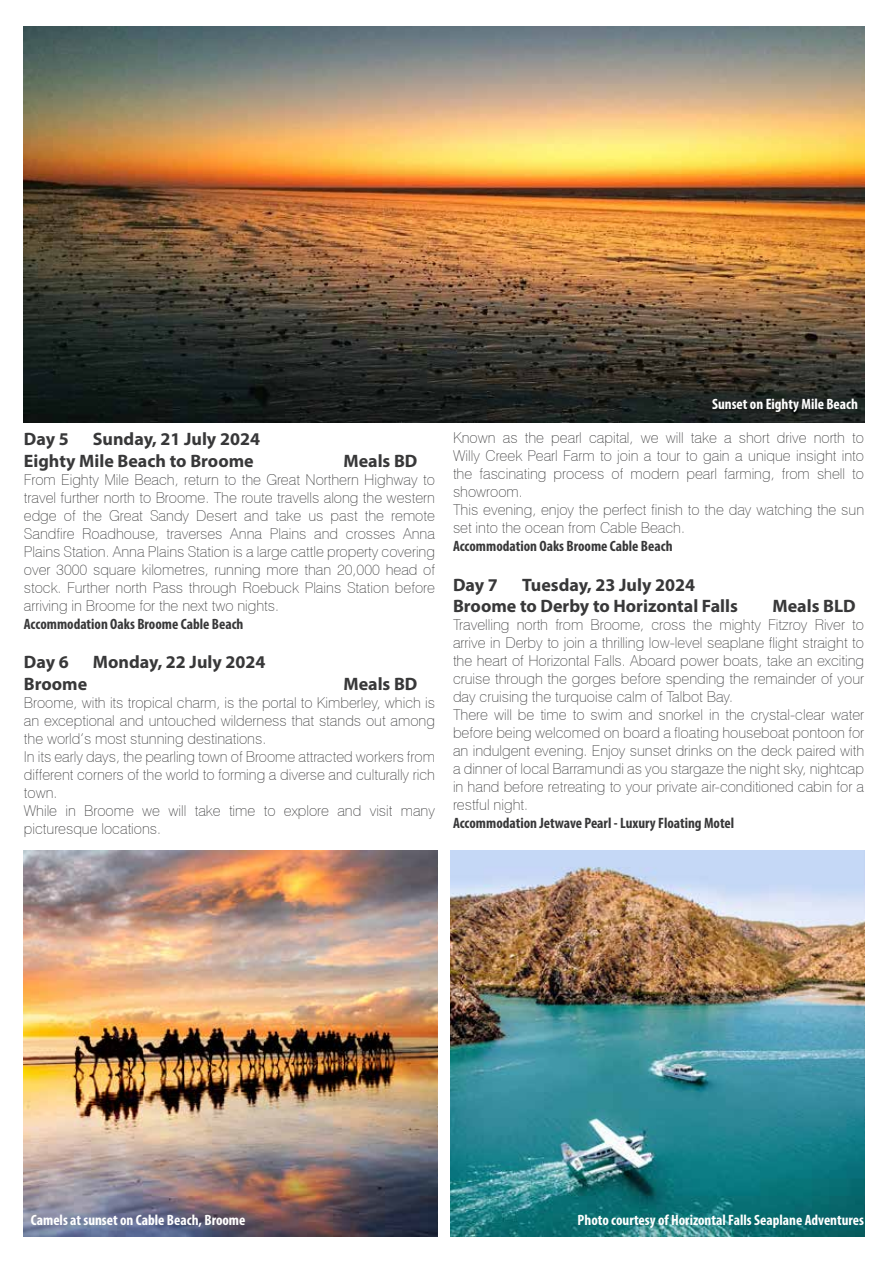
<style>
.page{position:relative;width:893px;height:1263px;background:#fff}
.page>*{position:absolute;margin:0;border:0;box-sizing:border-box;transform-origin:0 0}
.t1{font:700 18px/21.6px "Myriad Pro";color:#383839}
.t2{font:100 15px/18px "Swiss 721 BT";color:#383839}
.t3{font:700 condensed 15px "Myriad Pro";color:#383839}
.t4{font:700 condensed 15px "Myriad Pro";color:#fff}
</style>
<div class="page">
<img style="left:451px;top:850px;width:413px;height:386px">
<img style="left:24px;top:27px;width:840px;height:395px">
<img style="left:24px;top:850px;width:413px;height:386px">
<p class="t1" style="left:24px;top:428px;width:238px;text-indent:69px">Sunday, 21 July 2024<br>Eighty Mile Beach to Broome</p>
<p class="t1" style="left:24px;top:428px;width:46px">Day 5</p>
<p class="t1" style="left:343px;top:449px;width:76px">Meals BD</p>
<p class="t2" style="left:24px;top:470px;width:413px;text-align:justify">From Eighty Mile Beach, return to the Great Northern Highway to travel further north to Broome. The route travells along the western edge of the Great Sandy Desert and take us past the remote Sandfire Roadhouse, traverses Anna Plains and crosses Anna Plains Station. Anna Plains Station is a large cattle property covering over 3000 square kilometres, running more than 20,000 head of stock. Further north Pass through Roebuck Plains Station before arriving in Broome for the next two nights.</p>
<p class="t3" style="left:24px;top:614px;width:221px">Accommodation Oaks Broome Cable Beach</p>
<p class="t1" style="left:24px;top:651px;width:46px">Day 6</p>
<p class="t1" style="left:93px;top:651px;width:174px">Monday, 22 July 2024</p>
<p class="t1" style="left:24px;top:672px;width:65px">Broome</p>
<p class="t1" style="left:343px;top:672px;width:76px">Meals BD</p>
<p class="t2" style="left:24px;top:693px;width:413px">Broome, with its tropical charm, is the portal to Kimberley, which is an exceptional and untouched wilderness that stands out among the world’s most stunning destinations.<br>In its early days, the pearling town of Broome attracted workers from different corners of the world to forming a diverse and culturally rich town.<br>While in Broome we will take time to explore and visit many picturesque locations.</p>
<p class="t4" style="left:712px;top:394px;width:147px">Sunset on Eighty Mile Beach</p>
<p class="t2" style="left:453px;top:429px;width:413px">Known as the pearl capital, we will take a short drive north to Willy Creek Pearl Farm to join a tour to gain a unique insight into the fascinating process of modern pearl farming, from shell to showroom.<br>This evening, enjoy the perfect finish to the day watching the sun set into the ocean from Cable Beach.</p>
<p class="t3" style="left:453px;top:537px;width:221px">Accommodation Oaks Broome Cable Beach</p>
<p class="t1" style="left:453px;top:573px;width:46px">Day 7</p>
<p class="t1" style="left:453px;top:573px;width:286px;text-indent:69px">Tuesday, 23 July 2024<br>Broome to Derby to Horizontal Falls</p>
<p class="t1" style="left:772px;top:595px;width:85px">Meals BLD</p>
<p class="t2" style="left:453px;top:616px;width:413px">Travelling north from Broome, cross the mighty Fitzroy River to arrive in Derby to join a thrilling low-level seaplane flight straight to the heart of Horizontal Falls. Aboard power boats, take an exciting cruise through the gorges before spending the remainder of your day cruising the turquoise calm of Talbot Bay.<br>There will be time to swim and snorkel in the crystal-clear water before being welcomed on board a floating houseboat pontoon for an indulgent evening. Enjoy sunset drinks on the deck paired with a dinner of local Barramundi as you stargaze the night sky, nightcap in hand before retreating to your private air-conditioned cabin for a restful night.</p>
<p class="t3" style="left:453px;top:814px;width:283px">Accommodation Jetwave Pearl - Luxury Floating Motel</p>
<p class="t4" style="left:31px;top:1211px;width:216px">Camels at sunset on Cable Beach, Broome</p>
<p class="t4" style="left:578px;top:1211px;width:288px">Photo courtesy of Horizontal Falls Seaplane Adventures</p>
</div>
